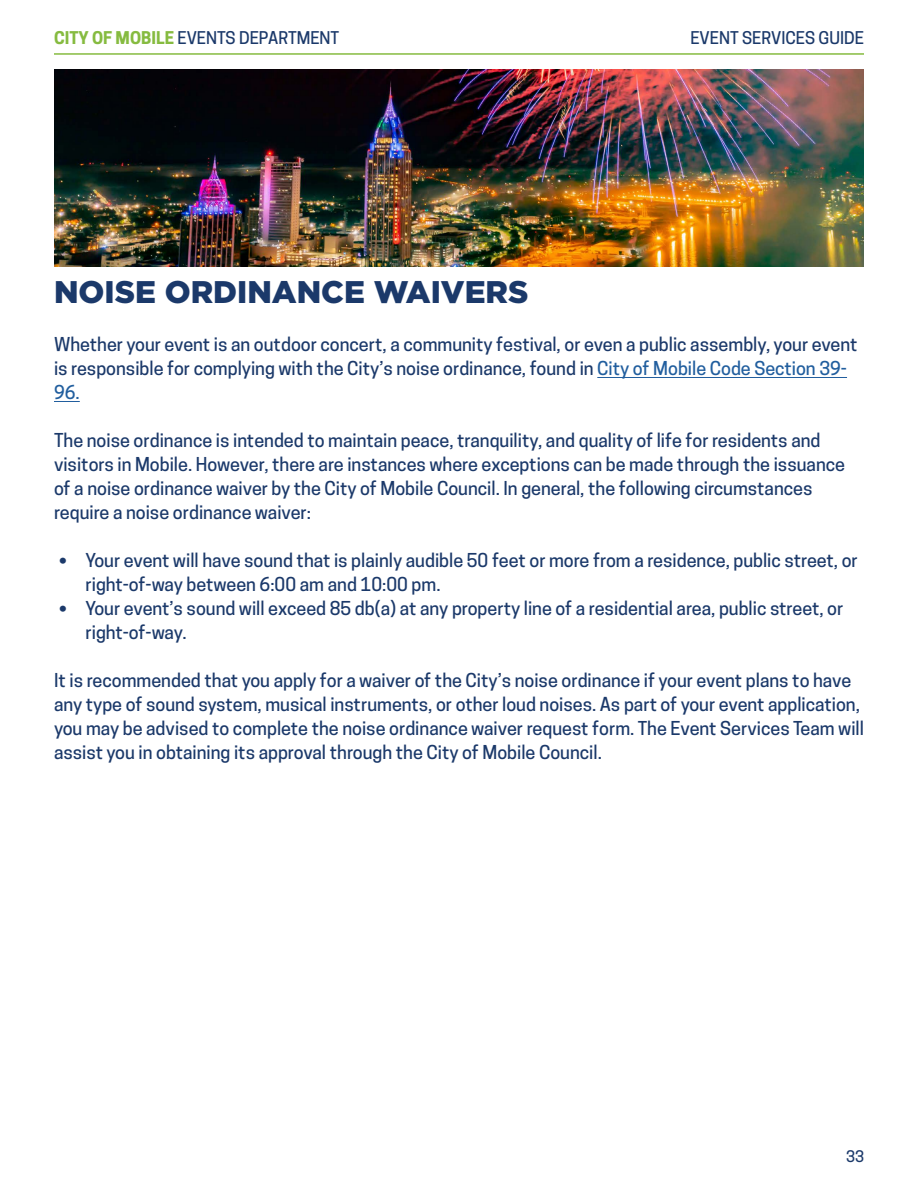
<style>
.page{position:relative;width:918px;height:1188px;background:#fff}
.page>*{position:absolute;margin:0;border:0;box-sizing:border-box;transform-origin:0 0}
.t1{font:900 31.35px "Gotham";color:#1b396a}
.t2{font:500 18px/24px "Cooper Hewitt";color:#1b396a}
.t3{font:500 16.5px "Cooper Hewitt";color:#1b396a}
.t4{font:500 15px "Cooper Hewitt";color:#1b396a}
.s1{font-weight:700;color:#86bb40}
.s2{color:#215e9e}
.s3{font-family:"Gotham";font-weight:900}
</style>
<div class="page">
<hr style="left:54px;top:53px;width:810px;height:2px;background:#86bb40">
<hr style="left:597px;top:377px;width:250px;height:1px;background:#215e9e">
<svg style="left:54px;top:401px;width:26px;height:1px"></svg>
<img style="left:54px;top:69px;width:810px;height:198px">
<p class="t3" style="left:54px;top:28px;width:287px"><span class="s1">CITY OF MOBILE</span> EVENTS DEPARTMENT</p>
<p class="t3" style="left:690px;top:28px;width:175px">EVENT SERVICES GUIDE</p>
<h1 class="t1" style="left:54px;top:274px;width:476px">NOISE ORDINANCE WAIVERS</h1>
<p class="t2" style="left:54px;top:333px;width:805px">Whether your event is an outdoor concert, a community festival, or even a public assembly, your event is responsible for complying with the City’s noise ordinance, found in <span class="s2">City of Mobile Code Section 39-<br>96.</span></p>
<p class="t2" style="left:54px;top:429px;width:793px">The noise ordinance is intended to maintain peace, tranquility, and quality of life for residents and visitors in Mobile. However, there are instances where exceptions can be made through the issuance of a noise ordinance waiver by the City of Mobile Council. In general, the following circumstances require a noise ordinance waiver:</p>
<p class="t2" style="left:86px;top:549px;width:774px;text-indent:-27px"><span class="s3">•</span> Your event will have sound that is plainly audible 50 feet or more from a residence, public street, or right-of-way between 6:00 am and 10:00 pm.</p>
<p class="t2" style="left:86px;top:597px;width:759px;text-indent:-27px"><span class="s3">•</span> Your event’s sound will exceed 85 db(a) at any property line of a residential area, public street, or right-of-way.</p>
<p class="t2" style="left:54px;top:669px;width:812px">It is recommended that you apply for a waiver of the City’s noise ordinance if your event plans to have any type of sound system, musical instruments, or other loud noises. As part of your event application, you may be advised to complete the noise ordinance waiver request form. The Event Services Team will assist you in obtaining its approval through the City of Mobile Council.</p>
<p class="t4" style="left:846px;top:1147px;width:19px">33</p>
</div>
